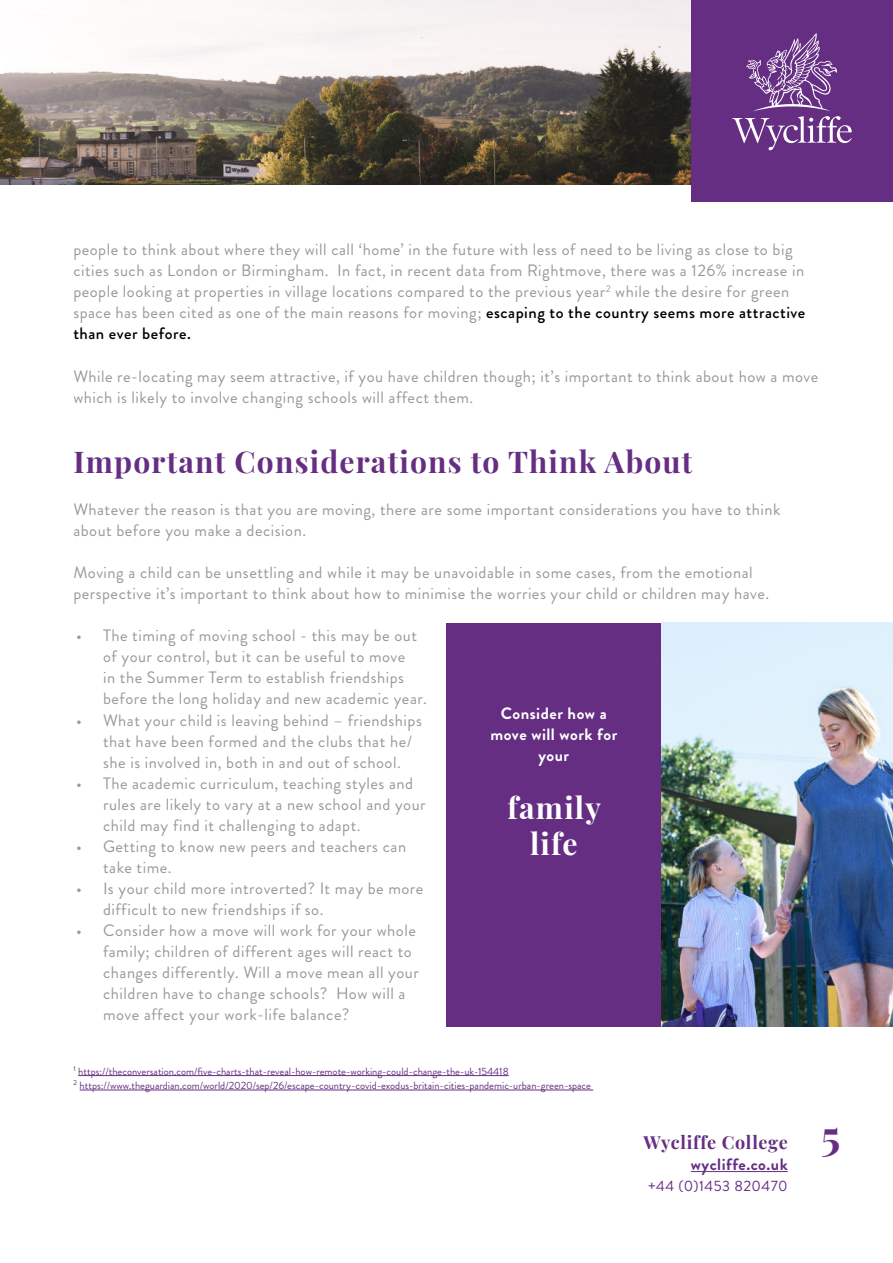
<style>
.page{position:relative;width:893px;height:1263px;background:#fff}
.page>*{position:absolute;margin:0;border:0;box-sizing:border-box;transform-origin:0 0}
.t1{font:700 42px "Playfair Display";color:#652e83}
.t2{font:700 30px "Playfair Display";letter-spacing:.04em;color:#652e83}
.t3{font:700 30px/36px "Playfair Display";letter-spacing:.04em;color:#fff;text-align:center}
.t4{font:700 18px "Playfair Display";letter-spacing:.04em;color:#652e83}
.t5{font:16.5px/21px "Brandon Grotesque";letter-spacing:.03em;color:#999}
.t6{font:700 16.5px/21px "Brandon Grotesque";letter-spacing:.03em;color:#fff;text-align:center}
.t7{font:700 16.5px "Brandon Grotesque";letter-spacing:.03em;color:#652e83}
.t8{font:15px "Brandon Grotesque";letter-spacing:.03em;color:#652e83}
.t9{font:10.5px/14.4px "Brandon Grotesque";color:#652e83}
.s1{font-weight:500;color:#000}
</style>
<div class="page">
<hr style="left:78px;top:1075px;width:431px;height:1px;background:#652e83">
<hr style="left:80px;top:1090px;width:513px;height:1px;background:#652e83">
<img style="left:0;top:0;width:692px;height:184px">
<div style="left:692px;top:0;width:201px;height:202px;background:#652e83"></div>
<hr style="left:691px;top:1171px;width:97px;height:1px;background:#652e83">
<svg style="left:732px;top:33px;width:120px;height:117px"></svg>
<div style="left:446px;top:623px;width:215px;height:404px;background:#652e83"></div>
<img style="left:661px;top:623px;width:232px;height:404px">
<p class="t5" style="left:73px;top:242px;width:734px">people to think about where they will call ‘home’ in the future with less of need to be living as close to big cities such as London or Birmingham. In fact, in recent data from Rightmove, there was a 126% increase in people looking at properties in village locations compared to the previous year<sup>2</sup> while the desire for green space has been cited as one of the main reasons for moving; <span class="s1">escaping to the country seems more attractive than ever before.</span></p>
<p class="t5" style="left:73px;top:368px;width:747px">While re-locating may seem attractive, if you have children though; it’s important to think about how a move which is likely to involve changing schools will affect them.</p>
<h2 class="t2" style="left:73px;top:449px;width:621px">Important Considerations to Think About</h2>
<p class="t5" style="left:73px;top:501px;width:709px">Whatever the reason is that you are moving, there are some important considerations you have to think about before you make a decision.</p>
<p class="t5" style="left:73px;top:564px;width:697px">Moving a child can be unsettling and while it may be unavoidable in some cases, from the emotional perspective it’s important to think about how to minimise the worries your child or children may have.</p>
<p class="t5" style="left:103px;top:628px;width:325px;text-indent:-27px">• The timing of moving school - this may be out of your control, but it can be useful to move<br>in the Summer Term to establish friendships before the long holiday and new academic year.</p>
<p class="t5" style="left:103px;top:712px;width:320px;text-indent:-27px">• What your child is leaving behind – friendships that have been formed and the clubs that he/ she is involved in, both in and out of school.</p>
<p class="t5" style="left:103px;top:775px;width:324px;text-indent:-27px">• The academic curriculum, teaching styles and rules are likely to vary at a new school and your child may find it challenging to adapt.</p>
<p class="t5" style="left:103px;top:838px;width:305px;text-indent:-27px">• Getting to know new peers and teachers can take time.</p>
<p class="t5" style="left:103px;top:880px;width:322px;text-indent:-27px">• Is your child more introverted? It may be more difficult to new friendships if so.</p>
<p class="t5" style="left:103px;top:922px;width:317px;text-indent:-27px">• Consider how a move will work for your whole family; children of different ages will react to changes differently. Will a move mean all your children have to change schools? How will a move affect your work-life balance?</p>
<p class="t6" style="left:490px;top:705px;width:128px">Consider how a move will work for your</p>
<h2 class="t3" style="left:507px;top:792px;width:95px">family life</h2>
<p class="t9" style="left:73px;top:1065px;width:519px"><sup>1</sup> https://theconversation.com/five-charts-that-reveal-how-remote-working-could-change-the-uk-154418<br><sup>2</sup> https://www.theguardian.com/world/2020/sep/26/escape-country-covid-exodus-britain-cities-pandemic-urban-green-space</p>
<p class="t4" style="left:644px;top:1135px;width:146px">Wycliffe College</p>
<p class="t7" style="left:691px;top:1158px;width:98px">wycliffe.co.uk</p>
<p class="t8" style="left:648px;top:1181px;width:141px">+44 (0)1453 820470</p>
<h1 class="t1" style="left:821px;top:1118px;width:21px">5</h1>
</div>
